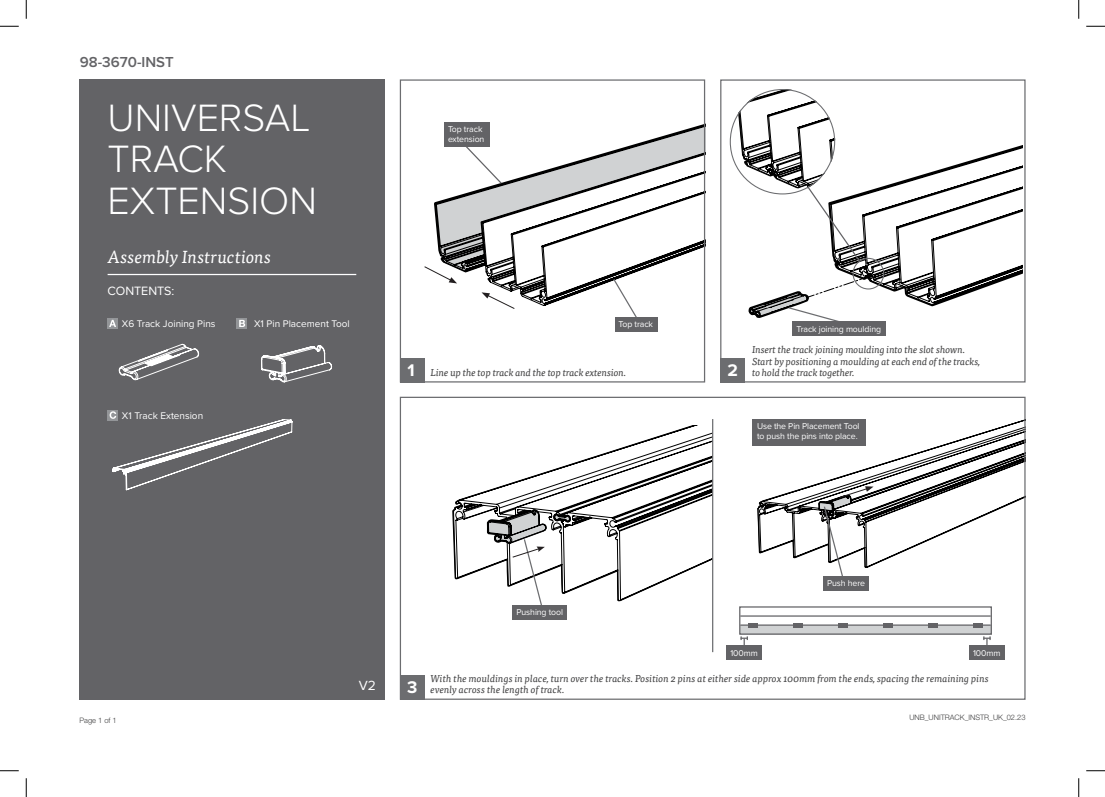
<style>
.page{position:relative;width:1105px;height:797px;background:#fff}
.page>*{position:absolute;margin:0;border:0;box-sizing:border-box;transform-origin:0 0}
.t1{font:300 39.5px/41.8px "Proxima Nova";color:#fff}
.t2{font:italic 17.5px "Tisa Pro";letter-spacing:-.005em;color:#fff}
.t3{font:700 17.5px "Proxima Nova";color:#fff}
.t4{font:600 15px "Proxima Nova";color:#636366}
.t5{font:13.75px "Proxima Nova";color:#fff}
.t6{font:12.5px "Proxima Nova";letter-spacing:-.005em;color:#fff}
.MAIN_BODY{font:italic 10px/11.2px "Tisa Pro";letter-spacing:-.01em;color:#3e3e3f}
.BODY{font:italic 10px/11.2px "Tisa Pro";color:#3e3e3f}
.Contents{font:10px "Proxima Nova";color:#fff}
.box_text_7{font:8.75px/10px "Proxima Nova";letter-spacing:-.01em;color:#fff}
.t7{font:300 7.5px "Helvetica Neue LT Std";color:#3e3e3f}
</style>
<div class="page">
<svg style="left:757px;top:420px;width:266px;height:146px"></svg>
<svg style="left:834px;top:145px;width:188px;height:162px"></svg>
<div style="left:720px;top:79px;width:305px;height:303px;border:1px solid #6c6d70"></div>
<svg style="left:435px;top:124px;width:268px;height:182px"></svg>
<div style="left:400px;top:79px;width:305px;height:303px;border:1px solid #6c6d70"></div>
<div style="left:400px;top:358px;width:25px;height:24px;background:#6c6d70"></div>
<div style="left:400px;top:675px;width:25px;height:24px;background:#6c6d70"></div>
<div style="left:720px;top:358px;width:25px;height:24px;background:#6c6d70"></div>
<div style="left:79px;top:79px;width:306px;height:620px;background:#636366"></div>
<hr style="left:108px;top:274px;width:248px;height:1px;background:#fff">
<svg style="left:424px;top:266px;width:33px;height:17px"></svg>
<svg style="left:481px;top:292px;width:34px;height:17px"></svg>
<svg style="left:463px;top:143px;width:40px;height:42px"></svg>
<div style="left:444px;top:122px;width:46px;height:25px;background:#636366"></div>
<svg style="left:612px;top:277px;width:27px;height:40px"></svg>
<div style="left:615px;top:317px;width:43px;height:14px;background:#636366"></div>
<div style="left:852px;top:258px;width:32px;height:31px;border:1px solid #6c6d70;border-radius:50%"></div>
<svg style="left:748px;top:273px;width:124px;height:50px"></svg>
<div style="left:793px;top:321px;width:93px;height:15px;background:#636366"></div>
<svg style="left:453px;top:426px;width:259px;height:175px"></svg>
<hr style="left:712px;top:419px;width:1px;height:233px;background:#6c6d70">
<svg style="left:486px;top:501px;width:86px;height:110px"></svg>
<div style="left:513px;top:605px;width:54px;height:14px;background:#636366"></div>
<svg style="left:818px;top:419px;width:55px;height:157px"></svg>
<div style="left:823px;top:576px;width:46px;height:15px;background:#636366"></div>
<div style="left:752px;top:419px;width:113px;height:26px;background:#636366"></div>
<svg style="left:119px;top:344px;width:80px;height:36px"></svg>
<svg style="left:261px;top:345px;width:71px;height:37px"></svg>
<div style="left:108px;top:318px;width:10px;height:10px;background:#939598"></div>
<svg style="left:109px;top:320px;width:7px;height:7px"></svg>
<svg style="left:237px;top:318px;width:10px;height:10px"></svg>
<svg style="left:239px;top:320px;width:6px;height:7px"></svg>
<svg style="left:108px;top:410px;width:10px;height:10px"></svg>
<svg style="left:110px;top:411px;width:182px;height:79px"></svg>
<svg style="left:737px;top:89px;width:124px;height:173px"></svg>
<div style="left:740px;top:625px;width:251px;height:9px;background:#d0d2d3"></div>
<div style="left:739px;top:606px;width:253px;height:28px;border:1px solid #636366"></div>
<hr style="left:740px;top:615px;width:251px;height:1px;background:#636366">
<hr style="left:740px;top:624px;width:251px;height:1px;background:#636366">
<svg style="left:748px;top:623px;width:9px;height:4px"></svg>
<hr style="left:973px;top:623px;width:10px;height:4px;background:#636366">
<hr style="left:928px;top:623px;width:10px;height:4px;background:#636366">
<hr style="left:883px;top:623px;width:10px;height:4px;background:#636366">
<hr style="left:838px;top:623px;width:10px;height:4px;background:#636366">
<hr style="left:793px;top:623px;width:10px;height:4px;background:#636366">
<div style="left:969px;top:645px;width:36px;height:15px;background:#636366"></div>
<svg style="left:983px;top:636px;width:8px;height:9px"></svg>
<div style="left:726px;top:645px;width:36px;height:15px;background:#636366"></div>
<svg style="left:740px;top:636px;width:8px;height:9px"></svg>
<svg style="left:0;top:25px;width:19px;height:2px"></svg>
<svg style="left:1086px;top:25px;width:19px;height:2px"></svg>
<svg style="left:0;top:770px;width:19px;height:1px"></svg>
<svg style="left:1086px;top:770px;width:19px;height:1px"></svg>
<svg style="left:25px;top:0;width:2px;height:19px"></svg>
<svg style="left:25px;top:778px;width:2px;height:19px"></svg>
<svg style="left:1078px;top:0;width:1px;height:19px"></svg>
<svg style="left:1078px;top:778px;width:1px;height:19px"></svg>
<p class="t4" style="left:80px;top:50px;width:95px">98-3670-INST</p>
<p class="t1" style="left:108px;top:94px;width:204px">UNIVERSAL<br>TRACK</p>
<p class="t1" style="left:108px;top:178px;width:211px">EXTENSION</p>
<p class="t2" style="left:108px;top:244px;width:165px">Assembly Instructions</p>
<p class="t6" style="left:108px;top:281px;width:68px">CONTENTS:</p>
<p class="Contents" style="left:122px;top:316px;width:95px">X6 Track Joining Pins</p>
<p class="Contents" style="left:122px;top:408px;width:83px">X1 Track Extension</p>
<p class="Contents" style="left:254px;top:316px;width:97px">X1 Pin Placement Tool</p>
<p class="box_text_7" style="left:448px;top:124px;width:38px">Top track extension</p>
<p class="box_text_7" style="left:619px;top:319px;width:36px">Top track</p>
<p class="t3" style="left:407px;top:357px;width:9px">1</p>
<p class="t3" style="left:727px;top:357px;width:12px">2</p>
<p class="MAIN_BODY" style="left:431px;top:366px;width:197px">Line up the top track and the top track extension.</p>
<p class="box_text_7" style="left:796px;top:323px;width:86px">Track joining moulding</p>
<p class="MAIN_BODY" style="left:752px;top:343px;width:229px">Insert the track joining moulding into the slot shown.<br>Start by positioning a moulding at each end of the tracks, to hold the track together.</p>
<p class="box_text_7" style="left:757px;top:421px;width:104px">Use the Pin Placement Tool to push the pins into place.</p>
<p class="t7" style="left:79px;top:715px;width:39px">Page 1 of 1</p>
<p class="t5" style="left:359px;top:674px;width:19px">V2</p>
<p class="t3" style="left:407px;top:674px;width:12px">3</p>
<p class="box_text_7" style="left:516px;top:606px;width:48px">Pushing tool</p>
<p class="box_text_7" style="left:827px;top:578px;width:39px">Push here</p>
<p class="box_text_7" style="left:730px;top:647px;width:29px">100mm</p>
<p class="box_text_7" style="left:973px;top:647px;width:29px">100mm</p>
<p class="BODY" style="left:431px;top:672px;width:560px">With the mouldings in place, turn over the tracks. Position 2 pins at either side approx 100mm from the ends, spacing the remaining pins evenly across the length of track.</p>
<p class="t7" style="left:909px;top:712px;width:118px">UNB_UNITRACK_INSTR_UK_02.23</p>
</div>
